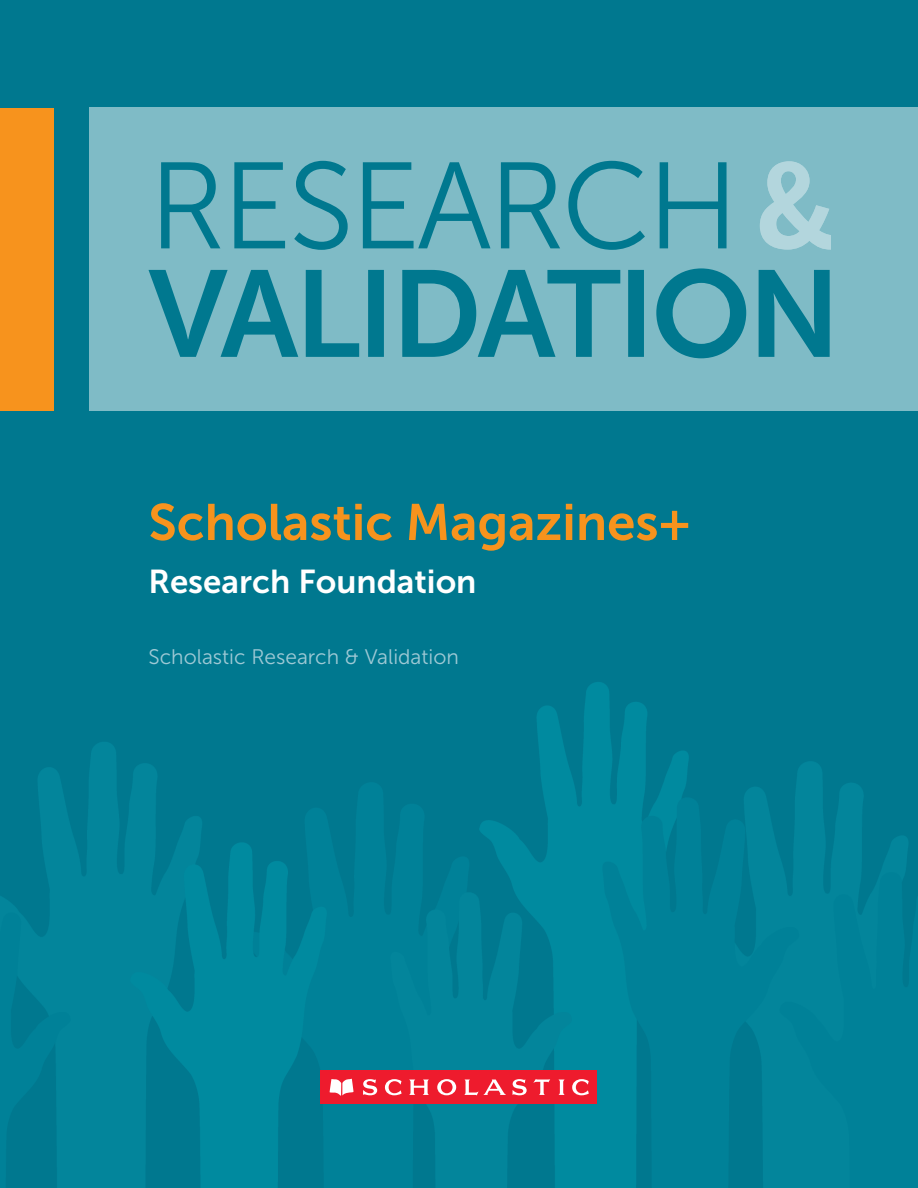
<style>
.page{position:relative;width:918px;height:1188px;background:#fff}
.page>*{position:absolute;margin:0;border:0;box-sizing:border-box;transform-origin:0 0}
.t1{font:51px "Museo Sans 700";color:#f7931d}
.t2{font:33px "Museo Sans 700";color:#fff}
.t3{font:21px "Museo Sans 300";color:#9ec9d5}
</style>
<div class="page">
<img style="left:0;top:0;width:918px;height:1188px">
<div style="left:321px;top:1070px;width:276px;height:34px;background:#ee1b2d"></div>
<svg style="left:330px;top:1079px;width:24px;height:17px"></svg>
<svg style="left:363px;top:1079px;width:226px;height:16px"></svg>
<div style="left:0;top:108px;width:54px;height:303px;background:#f7931d"></div>
<div style="left:89px;top:108px;width:829px;height:303px;background:#7fbbc6"></div>
<svg style="left:148px;top:268px;width:682px;height:90px"></svg>
<svg style="left:161px;top:161px;width:566px;height:89px"></svg>
<svg style="left:760px;top:161px;width:71px;height:89px"></svg>
<p class="t1" style="left:148px;top:494px;width:544px">Scholastic Magazines+</p>
<p class="t2" style="left:148px;top:563px;width:330px">Research Foundation</p>
<p class="t3" style="left:148px;top:645px;width:312px">Scholastic Research &amp; Validation</p>
</div>
